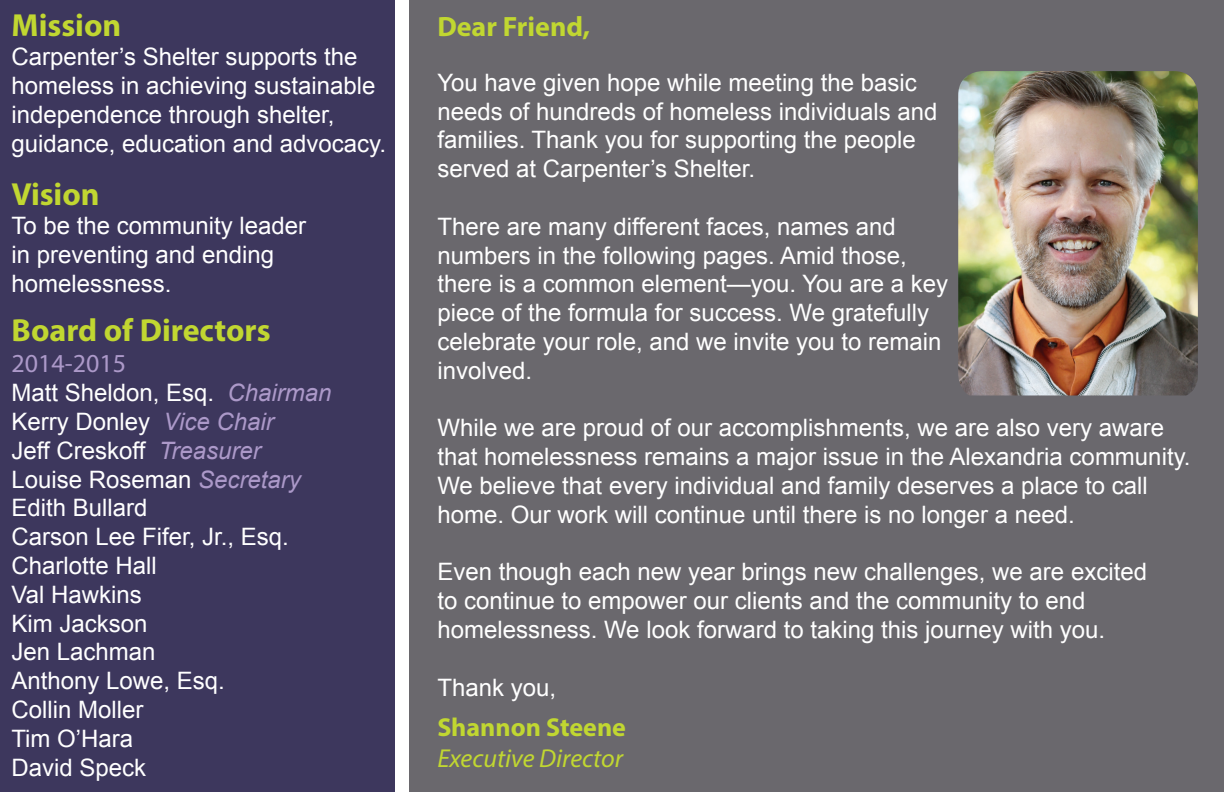
<style>
.page{position:relative;width:1224px;height:792px;background:#fff}
.page>*{position:absolute;margin:0;border:0;box-sizing:border-box;transform-origin:0 0}
.t1{font:700 32px "Myriad Pro";color:#c1d731}
.t2{font:700 28px "Myriad Pro";color:#c1d731}
.t3{font:italic 26px "Myriad Pro";color:#c1d731}
.t4{font:700 26px "Myriad Pro";color:#c1d731}
.t5{font:26px "Myriad Pro";color:#ac99c9}
.t6{font:24px/28.8px "Arial";color:#fff}
.s1{font-style:italic;color:#ac99c9}
</style>
<div class="page">
<div style="left:410px;top:0;width:814px;height:792px;background:#6a686d"></div>
<div style="left:0;top:0;width:395px;height:792px;background:#3d375d"></div>
<img style="left:958px;top:71px;width:240px;height:324px">
<h1 class="t1" style="left:12px;top:5px;width:111px">Mission</h1>
<p class="t6" style="left:12px;top:43px;width:376px">Carpenter’s Shelter supports the homeless in achieving sustainable independence through shelter, guidance, education and advocacy.</p>
<h1 class="t1" style="left:12px;top:174px;width:90px">Vision</h1>
<p class="t6" style="left:12px;top:212px;width:296px">To be the community leader in preventing and ending homelessness.</p>
<h1 class="t1" style="left:12px;top:310px;width:261px">Board of Directors</h1>
<p class="t5" style="left:12px;top:348px;width:116px">2014-2015</p>
<p class="t6" style="left:12px;top:379px;width:322px">Matt Sheldon, Esq. <span class="s1">Chairman<br></span>Kerry Donley <span class="s1">Vice Chair<br></span>Jeff Creskoff <span class="s1">Treasurer<br></span>Louise Roseman <span class="s1">Secretary<br></span>Edith Bullard<br>Carson Lee Fifer, Jr., Esq.<br>Charlotte Hall<br>Val Hawkins<br>Kim Jackson<br>Jen Lachman<br>Anthony Lowe, Esq.<br>Collin Moller<br>Tim O’Hara<br>David Speck</p>
<p class="t2" style="left:437px;top:8px;width:154px">Dear Friend,</p>
<p class="t6" style="left:437px;top:68px;width:502px">You have given hope while meeting the basic needs of hundreds of homeless individuals and families. Thank you for supporting the people served at Carpenter’s Shelter.</p>
<p class="t6" style="left:437px;top:212px;width:512px">There are many different faces, names and numbers in the following pages. Amid those, there is a common element—you. You are a key piece of the formula for success. We gratefully celebrate your role, and we invite you to remain involved.</p>
<p class="t6" style="left:437px;top:414px;width:755px">While we are proud of our accomplishments, we are also very aware that homelessness remains a major issue in the Alexandria community.<br>We believe that every individual and family deserves a place to call home. Our work will continue until there is no longer a need.</p>
<p class="t6" style="left:437px;top:558px;width:711px">Even though each new year brings new challenges, we are excited to continue to empower our clients and the community to end homelessness. We look forward to taking this journey with you.</p>
<p class="t6" style="left:437px;top:673px;width:120px">Thank you,</p>
<p class="t4" style="left:437px;top:710px;width:190px">Shannon Steene</p>
<p class="t3" style="left:437px;top:742px;width:187px">Executive Director</p>
</div>
